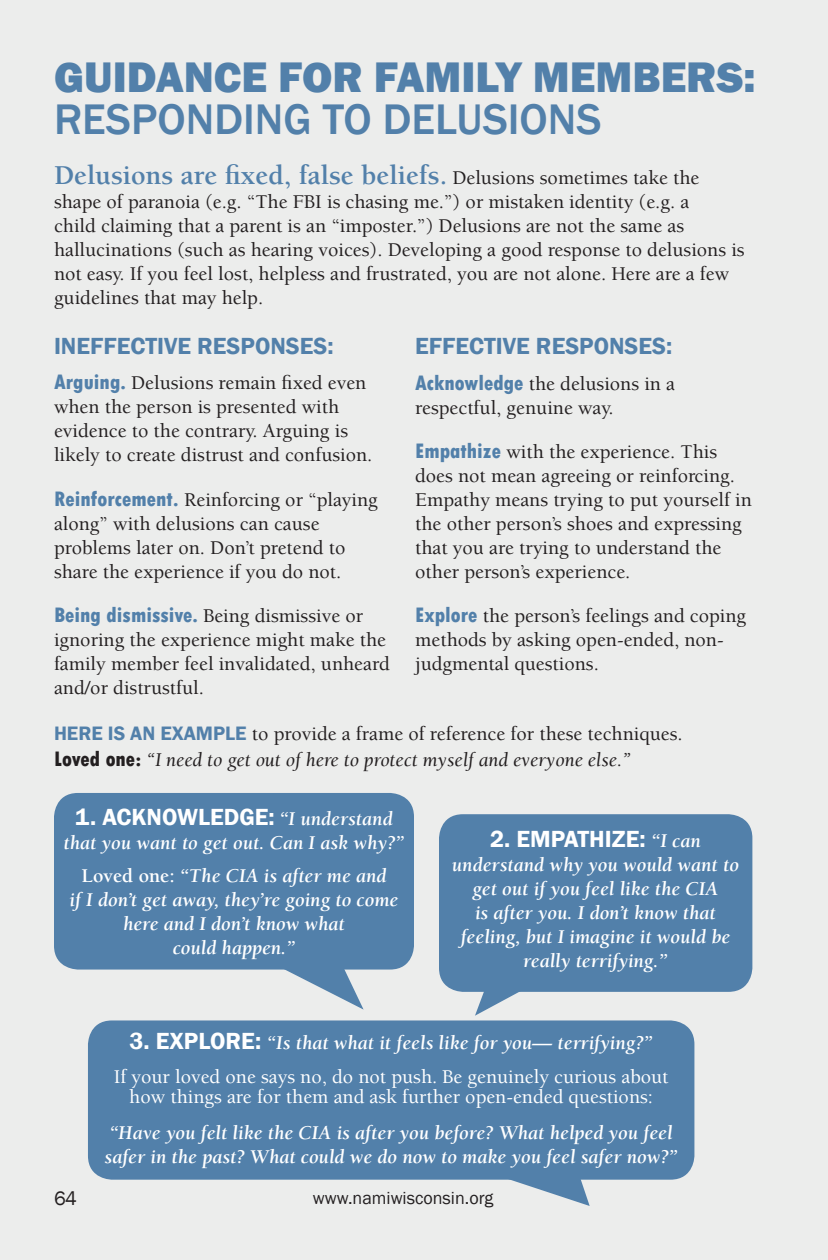
<style>
.page{position:relative;width:828px;height:1260px;background:#ecedec}
.page>*{position:absolute;margin:0;border:0;box-sizing:border-box;transform-origin:0 0}
.t1{font:800 44px "Franklin Gothic";color:#5280aa}
.t2{font:500 44px "Franklin Gothic";color:#5280aa}
.Body_Content-_do_not{font:700 28px "Berkeley Std";color:#5280aa}
.t3{font:600 24px "Franklin Gothic";color:#fff}
.Body_Content-_do_not-2{font:600 24px "Franklin Gothic";color:#5280aa}
.Body_Content-_do_not-3{font:500 20px/24px "Berkeley Std";color:#231f20}
.t4{font:italic 700 20px/24px "Berkeley Std";color:#fff;text-align:center}
.Body_Content-_do_not-4{font:italic 20px/26.4px "Berkeley Std";color:#231f20}
.t5{font:500 20px/20px "Berkeley Std";color:#fff;text-align:center}
.t6{font:20px "Franklin Gothic";color:#231f20}
.t7{font:18px "Franklin Gothic";color:#231f20}
.s1{font-weight:500;font-size:20px;color:#231f20}
.s2{font-family:"Tw Cen";font-weight:800;font-stretch:condensed;font-size:22px;color:#5280aa}
.s3{font-family:"Franklin Gothic";font-weight:600;font-style:normal;color:#5280aa}
.s4{font-weight:500;font-style:normal}
.s5{font-family:"Tw Cen";font-weight:800;font-style:normal;font-stretch:condensed;font-size:22px}
.s6{font-family:"Berkeley Std";font-weight:700;font-style:italic;font-size:20px}
.s7{font-style:normal}
.s8{font-family:"Franklin Gothic";font-weight:600;font-style:normal;font-size:24px}
</style>
<div class="page">
<div style="left:439px;top:814px;width:313px;height:178px;background:#5280aa;border-radius:24px"></div>
<svg style="left:475px;top:991px;width:65px;height:25px"></svg>
<div style="left:54px;top:793px;width:360px;height:177px;background:#5280aa;border-radius:24px"></div>
<svg style="left:274px;top:969px;width:90px;height:41px"></svg>
<div style="left:88px;top:1020px;width:606px;height:160px;background:#5280aa;border-radius:24px"></div>
<svg style="left:498px;top:1179px;width:92px;height:27px"></svg>
<p class="t1" style="left:54px;top:48px;width:703px">GUIDANCE FOR FAMILY MEMBERS:</p>
<p class="t2" style="left:54px;top:92px;width:549px">RESPONDING TO DELUSIONS</p>
<p class="Body_Content-_do_not" style="left:54px;top:160px;width:647px">Delusions are fixed, false beliefs. <span class="s1">Delusions sometimes take the</span></p>
<p class="Body_Content-_do_not-3" style="left:54px;top:190px;width:692px">shape of paranoia (e.g. “The FBI is chasing me.”) or mistaken identity (e.g. a<br>child claiming that a parent is an “imposter.”) Delusions are not the same as hallucinations (such as hearing voices). Developing a good response to delusions is not easy. If you feel lost, helpless and frustrated, you are not alone. Here are a few guidelines that may help.</p>
<p class="Body_Content-_do_not-2" style="left:54px;top:331px;width:281px">INEFFECTIVE RESPONSES:</p>
<p class="Body_Content-_do_not-3" style="left:54px;top:372px;width:320px"><span class="s2">Arguing.</span> Delusions remain fixed even when the person is presented with evidence to the contrary. Arguing is likely to create distrust and confusion.</p>
<p class="Body_Content-_do_not-3" style="left:54px;top:488px;width:325px"><span class="s2">Reinforcement.</span> Reinforcing or “playing along” with delusions can cause problems later on. Don’t pretend to share the experience if you do not.</p>
<p class="Body_Content-_do_not-3" style="left:54px;top:604px;width:337px"><span class="s2">Being dismissive.</span> Being dismissive or ignoring the experience might make the family member feel invalidated, unheard and/or distrustful.</p>
<p class="Body_Content-_do_not-2" style="left:415px;top:331px;width:259px">EFFECTIVE RESPONSES:</p>
<p class="Body_Content-_do_not-3" style="left:415px;top:372px;width:261px"><span class="s2">Acknowledge</span> the delusions in a respectful, genuine way.</p>
<p class="Body_Content-_do_not-3" style="left:415px;top:440px;width:338px"><span class="s2">Empathize</span> with the experience. This does not mean agreeing or reinforcing.<br>Empathy means trying to put yourself in the other person’s shoes and expressing that you are trying to understand the other person’s experience.</p>
<p class="Body_Content-_do_not-3" style="left:415px;top:604px;width:333px"><span class="s2">Explore</span> the person’s feelings and coping methods by asking open-ended, non&shy;judgmental questions.</p>
<p class="Body_Content-_do_not-4" style="left:54px;top:721px;width:630px"><span class="s3">HERE IS AN EXAMPLE</span> <span class="s4">to provide a frame of reference for these techniques.<br></span><span class="s5">Loved one:</span> “I need to get out of here to protect myself and everyone else.”</p>
<p class="t3" style="left:75px;top:802px;width:319px">1. ACKNOWLEDGE: <span class="s6">“I understand</span></p>
<p class="t4" style="left:64px;top:831px;width:342px">that you want to get out. Can I ask why?”</p>
<p class="t4" style="left:70px;top:864px;width:330px"><span class="s7">Loved one:</span> “The CIA is after me and<br>if I don’t get away, they’re going to come here and I don’t know what<br>could happen.”</p>
<p class="t3" style="left:490px;top:825px;width:212px">2. EMPATHIZE: <span class="s6">“I can</span></p>
<p class="t4" style="left:452px;top:854px;width:289px">understand why you would want to get out if you feel like the CIA<br>is after you. I don’t know that feeling, but I imagine it would be really terrifying.”</p>
<p class="t4" style="left:130px;top:1031px;width:525px"><span class="s8">3. EXPLORE:</span> “Is that what it feels like for you— terrifying?”</p>
<p class="t5" style="left:114px;top:1067px;width:556px">If your loved one says no, do not push. Be genuinely curious about how things are for them and ask further open-ended questions:</p>
<p class="t4" style="left:105px;top:1121px;width:575px;text-align:left">“Have you felt like the CIA is after you before? What helped you feel safer in the past? What could we do now to make you feel safer now?”</p>
<p class="t6" style="left:54px;top:1186px;width:25px">64</p>
<p class="t7" style="left:313px;top:1187px;width:182px">www.namiwisconsin.org</p>
</div>
